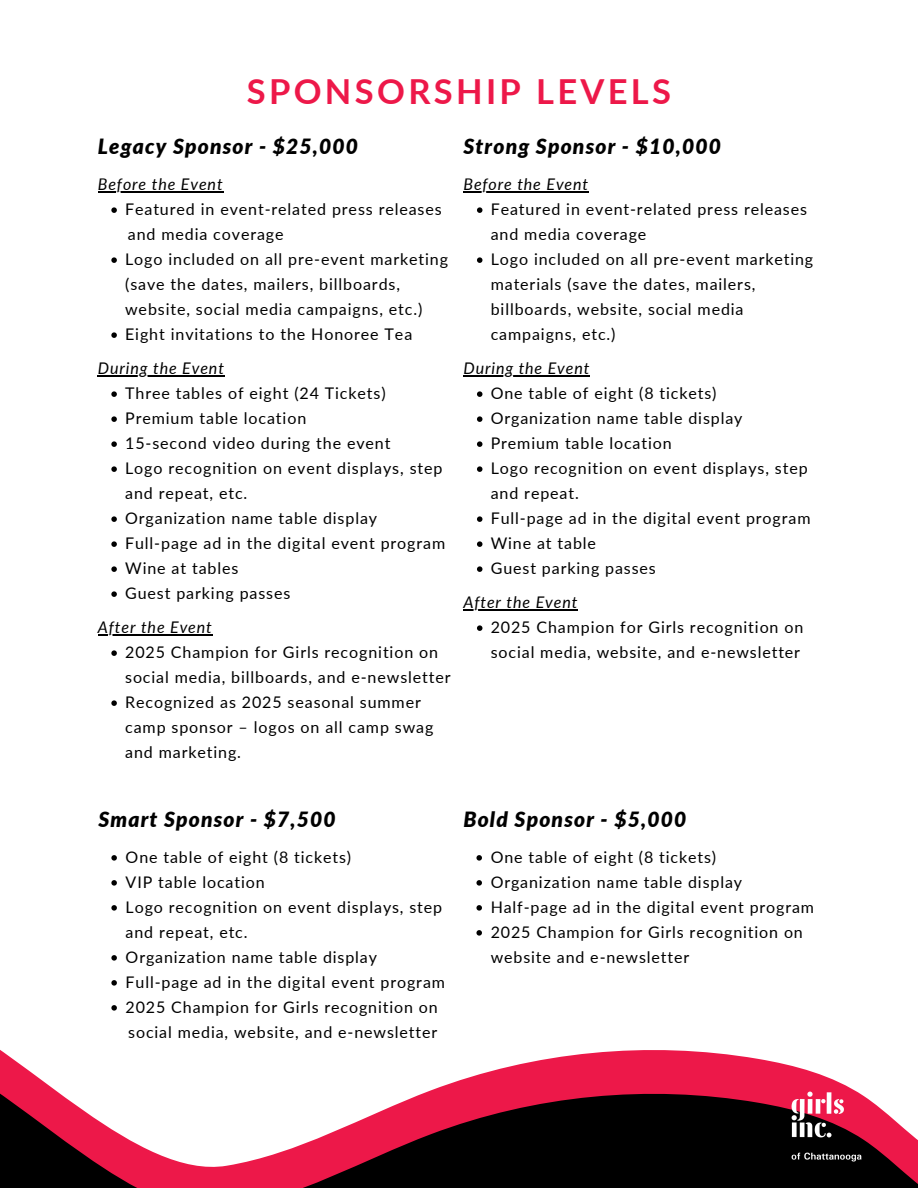
<style>
.page{position:relative;width:918px;height:1188px;background:#fff}
.page>*{position:absolute;margin:0;border:0;box-sizing:border-box;transform-origin:0 0}
.t1{font:700 34.5px "Lato";letter-spacing:.095em;color:#ed1849}
.t2{font:italic 900 21px "Lato";letter-spacing:.055em;color:#000}
.t3{font:16.05px/25px "Lato";letter-spacing:.055em;color:#000}
.t4{font:italic 16.05px "Lato";letter-spacing:.055em;color:#000}
</style>
<div class="page">
<svg style="left:0;top:1050px;width:918px;height:138px"></svg>
<img style="left:771px;top:1064px;width:111px;height:124px">
<hr style="left:98px;top:191px;width:126px;height:2px;background:#000">
<svg style="left:111px;top:207px;width:6px;height:6px"></svg>
<svg style="left:111px;top:257px;width:6px;height:6px"></svg>
<svg style="left:111px;top:332px;width:6px;height:6px"></svg>
<hr style="left:98px;top:375px;width:127px;height:2px;background:#000">
<svg style="left:111px;top:391px;width:6px;height:6px"></svg>
<svg style="left:111px;top:416px;width:6px;height:6px"></svg>
<svg style="left:111px;top:441px;width:6px;height:6px"></svg>
<svg style="left:111px;top:466px;width:6px;height:6px"></svg>
<svg style="left:111px;top:516px;width:6px;height:6px"></svg>
<svg style="left:111px;top:541px;width:6px;height:6px"></svg>
<svg style="left:111px;top:566px;width:6px;height:6px"></svg>
<svg style="left:111px;top:591px;width:6px;height:6px"></svg>
<hr style="left:98px;top:634px;width:115px;height:2px;background:#000">
<svg style="left:111px;top:650px;width:6px;height:6px"></svg>
<svg style="left:111px;top:700px;width:6px;height:6px"></svg>
<hr style="left:463px;top:191px;width:126px;height:2px;background:#000">
<svg style="left:477px;top:207px;width:5px;height:6px"></svg>
<svg style="left:477px;top:257px;width:5px;height:6px"></svg>
<hr style="left:463px;top:375px;width:127px;height:2px;background:#000">
<svg style="left:477px;top:391px;width:5px;height:6px"></svg>
<svg style="left:477px;top:416px;width:5px;height:6px"></svg>
<svg style="left:477px;top:441px;width:5px;height:6px"></svg>
<svg style="left:477px;top:466px;width:5px;height:6px"></svg>
<svg style="left:477px;top:516px;width:5px;height:6px"></svg>
<svg style="left:477px;top:541px;width:5px;height:6px"></svg>
<svg style="left:477px;top:566px;width:5px;height:6px"></svg>
<hr style="left:463px;top:609px;width:115px;height:2px;background:#000">
<svg style="left:477px;top:625px;width:5px;height:6px"></svg>
<svg style="left:111px;top:855px;width:6px;height:6px"></svg>
<svg style="left:111px;top:880px;width:6px;height:6px"></svg>
<svg style="left:111px;top:905px;width:6px;height:6px"></svg>
<svg style="left:111px;top:955px;width:6px;height:6px"></svg>
<svg style="left:111px;top:980px;width:6px;height:6px"></svg>
<svg style="left:111px;top:1005px;width:6px;height:6px"></svg>
<svg style="left:476px;top:855px;width:6px;height:6px"></svg>
<svg style="left:476px;top:880px;width:6px;height:6px"></svg>
<svg style="left:476px;top:905px;width:6px;height:6px"></svg>
<svg style="left:476px;top:930px;width:6px;height:6px"></svg>
<h2 class="t1" style="left:247px;top:70px;width:426px">SPONSORSHIP LEVELS</h2>
<p class="t2" style="left:98px;top:134px;width:262px">Legacy Sponsor - $25,000</p>
<p class="t4" style="left:98px;top:175px;width:126px">Before the Event</p>
<p class="t3" style="left:125px;top:197px;width:318px">Featured in event-related press releases</p>
<p class="t3" style="left:128px;top:222px;width:157px">and media coverage</p>
<p class="t3" style="left:125px;top:247px;width:324px">Logo included on all pre-event marketing (save the dates, mailers, billboards, website, social media campaigns, etc.)</p>
<p class="t3" style="left:125px;top:322px;width:289px">Eight invitations to the Honoree Tea</p>
<p class="t4" style="left:98px;top:359px;width:128px">During the Event</p>
<p class="t3" style="left:125px;top:381px;width:262px">Three tables of eight (24 Tickets)</p>
<p class="t3" style="left:125px;top:406px;width:183px">Premium table location</p>
<p class="t3" style="left:125px;top:431px;width:267px">15-second video during the event</p>
<p class="t3" style="left:125px;top:456px;width:319px">Logo recognition on event displays, step and repeat, etc.</p>
<p class="t3" style="left:125px;top:506px;width:254px">Organization name table display</p>
<p class="t3" style="left:125px;top:531px;width:322px">Full-page ad in the digital event program</p>
<p class="t3" style="left:125px;top:556px;width:115px">Wine at tables</p>
<p class="t3" style="left:125px;top:581px;width:167px">Guest parking passes</p>
<p class="t4" style="left:98px;top:618px;width:116px">After the Event</p>
<p class="t3" style="left:125px;top:640px;width:327px">2025 Champion for Girls recognition on social media, billboards, and e-newsletter</p>
<h2 class="t3" style="left:125px;top:690px;width:310px">Recognized as 2025 seasonal summer camp sponsor – logos on all camp swag and marketing.</h2>
<p class="t2" style="left:463px;top:134px;width:259px">Strong Sponsor - $10,000</p>
<p class="t4" style="left:463px;top:175px;width:126px">Before the Event</p>
<p class="t3" style="left:491px;top:197px;width:318px">Featured in event-related press releases and media coverage</p>
<p class="t3" style="left:491px;top:247px;width:324px">Logo included on all pre-event marketing materials (save the dates, mailers, billboards, website, social media campaigns, etc.)</p>
<p class="t4" style="left:463px;top:359px;width:128px">During the Event</p>
<p class="t3" style="left:491px;top:381px;width:227px">One table of eight (8 tickets)</p>
<p class="t3" style="left:491px;top:406px;width:253px">Organization name table display</p>
<p class="t3" style="left:491px;top:431px;width:182px">Premium table location</p>
<p class="t3" style="left:491px;top:456px;width:319px">Logo recognition on event displays, step and repeat.</p>
<p class="t3" style="left:491px;top:506px;width:321px">Full-page ad in the digital event program</p>
<p class="t3" style="left:491px;top:531px;width:107px">Wine at table</p>
<p class="t3" style="left:491px;top:556px;width:167px">Guest parking passes</p>
<p class="t4" style="left:463px;top:593px;width:115px">After the Event</p>
<p class="t3" style="left:491px;top:615px;width:314px">2025 Champion for Girls recognition on social media, website, and e-newsletter</p>
<p class="t2" style="left:98px;top:806px;width:239px">Smart Sponsor - $7,500</p>
<h2 class="t3" style="left:126px;top:844px;width:227px">One table of eight (8 tickets)</h2>
<p class="t3" style="left:126px;top:869px;width:141px">VIP table location</p>
<p class="t3" style="left:126px;top:894px;width:318px">Logo recognition on event displays, step and repeat, etc.</p>
<p class="t3" style="left:126px;top:944px;width:253px">Organization name table display</p>
<p class="t3" style="left:126px;top:969px;width:321px">Full-page ad in the digital event program</p>
<p class="t3" style="left:126px;top:994px;width:314px">2025 Champion for Girls recognition on</p>
<p class="t3" style="left:128px;top:1019px;width:310px">social media, website, and e-newsletter</p>
<p class="t2" style="left:463px;top:806px;width:224px">Bold Sponsor - $5,000</p>
<h2 class="t3" style="left:491px;top:844px;width:227px">One table of eight (8 tickets)</h2>
<p class="t3" style="left:491px;top:869px;width:253px">Organization name table display</p>
<p class="t3" style="left:491px;top:894px;width:325px">Half-page ad in the digital event program</p>
<p class="t3" style="left:491px;top:919px;width:314px">2025 Champion for Girls recognition on website and e-newsletter</p>
</div>
